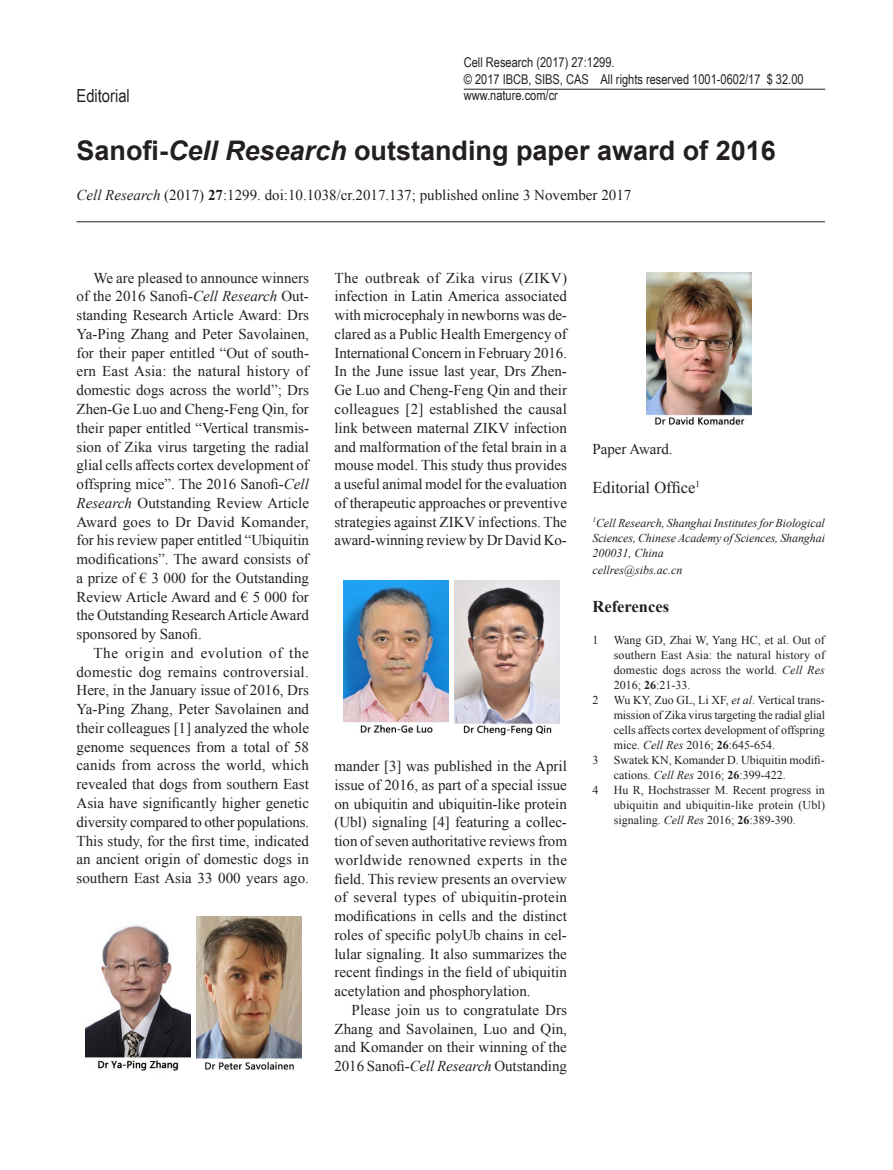
<style>
.page{position:relative;width:893px;height:1170px;background:#fff}
.page>*{position:absolute;margin:0;border:0;box-sizing:border-box;transform-origin:0 0}
.t1{font:700 27px "Arial";color:#231f20}
.t2{font:18px "Arial Narrow";color:#231f20}
.t3{font:16.5px "Times New Roman";color:#231f20}
.t4{font:700 16.5px "Times New Roman";color:#231f20}
.t5{font:15px/18.8px "Times New Roman";color:#231f20;text-align:justify}
.t6{font:13.5px/16.5px "Arial Narrow";color:#231f20}
.t7{font:12px/15px "Times New Roman";color:#231f20;text-align:justify}
.t8{font:italic 12px/15px "Times New Roman";letter-spacing:-.01em;color:#231f20;text-align:justify}
.s1{font-style:italic}
.s2{font-weight:700}
</style>
<div class="page">
<hr style="left:464px;top:89px;width:361px;height:1px;background:#231f20">
<hr style="left:76px;top:221px;width:749px;height:1px;background:#231f20">
<img style="left:85px;top:924px;width:106px;height:147px">
<img style="left:196px;top:916px;width:106px;height:154px">
<img style="left:343px;top:580px;width:106px;height:153px">
<img style="left:454px;top:580px;width:105px;height:155px">
<img style="left:646px;top:272px;width:105px;height:153px">
<p class="t2" style="left:76px;top:83px;width:55px">Editorial</p>
<p class="t6" style="left:464px;top:54px;width:341px">Cell Research (2017) 27:1299.<br>© 2017 IBCB, SIBS, CAS All rights reserved 1001-0602/17 $ 32.00 www.nature.com/cr</p>
<h1 class="t1" style="left:76px;top:132px;width:701px">Sanofi-<span class="s1">Cell Research</span> outstanding paper award of 2016</h1>
<p class="t5" style="left:76px;top:185px;width:556px"><span class="s1">Cell Research</span> (2017) <span class="s2">27</span>:1299. doi:10.1038/cr.2017.137; published online 3 November 2017</p>
<p class="t5" style="left:76px;top:268px;width:234px;text-indent:17px">We are pleased to announce winners of the 2016 Sanofi-<span class="s1">Cell Research</span> Out&shy;standing Research Article Award: Drs Ya-Ping Zhang and Peter Savolainen, for their paper entitled “Out of south&shy;ern East Asia: the natural history of domestic dogs across the world”; Drs Zhen-Ge Luo and Cheng-Feng Qin, for their paper entitled “Vertical transmis&shy;sion of Zika virus targeting the radial glial cells affects cortex development of offspring mice”. The 2016 Sanofi-<span class="s1">Cell Research</span> Outstanding Review Article Award goes to Dr David Komander, for his review paper entitled “Ubiquitin modifications”. The award consists of a prize of € 3 000 for the Outstanding Review Article Award and € 5 000 for the Outstanding Research Article Award sponsored by Sanofi.</p>
<p class="t5" style="left:76px;top:643px;width:234px;text-indent:17px">The origin and evolution of the domestic dog remains controversial.<br>Here, in the January issue of 2016, Drs Ya-Ping Zhang, Peter Savolainen and their colleagues [1] analyzed the whole genome sequences from a total of 58 canids from across the world, which revealed that dogs from southern East Asia have significantly higher genetic diversity compared to other populations.<br>This study, for the first time, indicated an ancient origin of domestic dogs in southern East Asia 33 000 years ago.</p>
<p class="t5" style="left:334px;top:268px;width:234px">The outbreak of Zika virus (ZIKV) infection in Latin America associated with microcephaly in newborns was de&shy;clared as a Public Health Emergency of International Concern in February 2016.<br>In the June issue last year, Drs Zhen-Ge Luo and Cheng-Feng Qin and their colleagues [2] established the causal link between maternal ZIKV infection and malformation of the fetal brain in a mouse model. This study thus provides a useful animal model for the evaluation of therapeutic approaches or preventive strategies against ZIKV infections. The award-winning review by Dr David Ko-</p>
<p class="t5" style="left:334px;top:756px;width:234px">mander [3] was published in the April issue of 2016, as part of a special issue on ubiquitin and ubiquitin-like protein (Ubl) signaling [4] featuring a collec&shy;tion of seven authoritative reviews from worldwide renowned experts in the field. This review presents an overview of several types of ubiquitin-protein modifications in cells and the distinct roles of specific polyUb chains in cel&shy;lular signaling. It also summarizes the recent findings in the field of ubiquitin acetylation and phosphorylation.</p>
<p class="t5" style="left:334px;top:1000px;width:234px;text-indent:17px">Please join us to congratulate Drs Zhang and Savolainen, Luo and Qin, and Komander on their winning of the 2016 Sanofi-<span class="s1">Cell Research</span> Outstanding</p>
<p class="t5" style="left:592px;top:439px;width:82px">Paper Award.</p>
<p class="t3" style="left:592px;top:476px;width:109px">Editorial Office<sup>1</sup></p>
<p class="t8" style="left:592px;top:515px;width:234px"><sup>1</sup>Cell Research, Shanghai Institutes for Biological Sciences, Chinese Academy of Sciences, Shanghai 200031, China</p>
<p class="t8" style="left:592px;top:562px;width:91px">cellres@sibs.ac.cn</p>
<p class="t4" style="left:592px;top:594px;width:78px">References</p>
<p class="t7" style="left:592px;top:632px;width:7px">1</p>
<p class="t7" style="left:614px;top:632px;width:213px">Wang GD, Zhai W, Yang HC, et al. Out of southern East Asia: the natural history of domestic dogs across the world. <span class="s1">Cell Res </span>2016; <span class="s2">26</span>:21-33.</p>
<p class="t7" style="left:592px;top:692px;width:7px">2</p>
<p class="t7" style="left:614px;top:692px;width:213px">Wu KY, Zuo GL, Li XF, <span class="s1">et al</span>. Vertical trans&shy;mission of Zika virus targeting the radial glial cells affects cortex development of offspring mice. <span class="s1">Cell Res</span> 2016; <span class="s2">26</span>:645-654.</p>
<p class="t7" style="left:592px;top:752px;width:7px">3</p>
<p class="t7" style="left:614px;top:752px;width:213px">Swatek KN, Komander D. Ubiquitin modifi&shy;cations. <span class="s1">Cell Res</span> 2016; <span class="s2">26</span>:399-422.</p>
<p class="t7" style="left:592px;top:782px;width:7px">4</p>
<p class="t7" style="left:614px;top:782px;width:213px">Hu R, Hochstrasser M. Recent progress in ubiquitin and ubiquitin-like protein (Ubl) signaling. <span class="s1">Cell Res</span> 2016; <span class="s2">26</span>:389-390.</p>
</div>
